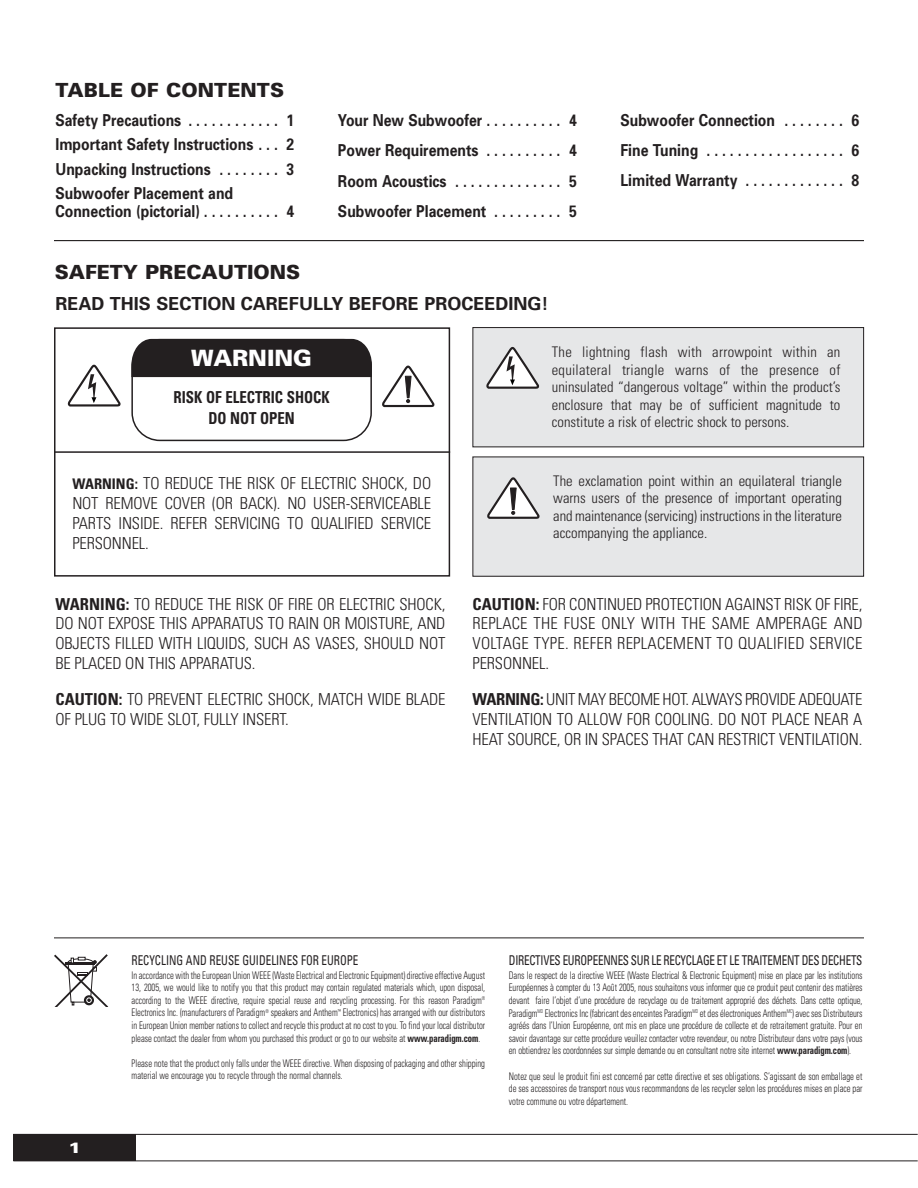
<style>
.page{position:relative;width:918px;height:1188px;background:#fff}
.page>*{position:absolute;margin:0;border:0;box-sizing:border-box;transform-origin:0 0}
.t1{font:900 22.5px "Univers";color:#fff}
.t2{font:900 19.5px "Univers";color:#231f20}
.t3{font:700 18px "Univers";color:#231f20}
.t4{font:300 condensed 16.5px/19.8px "Univers";letter-spacing:-.01em;color:#231f20;text-align:justify}
.t5{font:700 16.5px/24.3px "Univers";color:#231f20;text-align:justify;scale:.85 1}
.t6{font:700 condensed 16.5px/21px "Univers";color:#231f20;text-align:center;scale:.9 1}
.t7{font:900 15px "Univers";color:#fff;scale:1.3 1}
.t8{font:300 condensed 14.7px/17.5px "Univers";color:#231f20;text-align:justify}
.t9{font:condensed 13.5px "Univers";letter-spacing:-.02em;color:#231f20;scale:.82 1}
.t10{font:condensed 13.5px "Univers";color:#231f20;scale:.82 1}
.t11{font:300 condensed 10.5px/12.6px "Univers";color:#231f20;text-align:justify;scale:.82 1}
.s1{font-weight:700;font-size:14.7px}
.s2{font-weight:700}
</style>
<div class="page">
<svg style="left:54px;top:954px;width:54px;height:53px"></svg>
<hr style="left:54px;top:938px;width:810px;height:1px;background:#231f20">
<div style="left:54px;top:327px;width:396px;height:250px;border:2px solid #231f20"></div>
<hr style="left:55px;top:451px;width:395px;height:2px;background:#231f20">
<svg style="left:67px;top:364px;width:54px;height:43px"></svg>
<svg style="left:382px;top:365px;width:53px;height:42px"></svg>
<div style="left:473px;top:328px;width:391px;height:119px;background:#e6e7e8"></div>
<div style="left:472px;top:327px;width:392px;height:120px;border:1px solid #231f20"></div>
<div style="left:473px;top:457px;width:391px;height:119px;background:#e6e7e8"></div>
<div style="left:472px;top:457px;width:392px;height:120px;border:1px solid #231f20"></div>
<svg style="left:487px;top:477px;width:53px;height:42px"></svg>
<svg style="left:486px;top:346px;width:54px;height:43px"></svg>
<div style="left:13px;top:1134px;width:123px;height:27px;background:#231f20"></div>
<hr style="left:13px;top:1134px;width:905px;height:1px;background:#231f20">
<hr style="left:13px;top:1161px;width:905px;height:1px;background:#231f20">
<hr style="left:54px;top:240px;width:810px;height:1px;background:#231f20">
<svg style="left:131px;top:339px;width:241px;height:102px"></svg>
<h2 class="t2" style="left:56px;top:82px;width:230px">TABLE OF CONTENTS</h2>
<h3 class="t5" style="left:56px;top:110px;width:283px">Safety Precautions . . . . . . . . . . . . 1<br>Important Safety Instructions . . . 2<br>Unpacking Instructions . . . . . . . . 3<br>Subwoofer Placement and</h3>
<h3 class="t5" style="left:56px;top:200px;width:283px">Connection (pictorial) . . . . . . . . . . 4</h3>
<h3 class="t5" style="left:338px;top:107px;width:283px;line-height:30.3px">Your New Subwoofer . . . . . . . . . . 4<br>Power Requirements . . . . . . . . . . 4<br>Room Acoustics . . . . . . . . . . . . . . 5<br>Subwoofer Placement . . . . . . . . . 5</h3>
<h3 class="t5" style="left:620px;top:107px;width:283px;line-height:30.2px">Subwoofer Connection . . . . . . . . 6<br>Fine Tuning . . . . . . . . . . . . . . . . . . 6<br>Limited Warranty . . . . . . . . . . . . . 8</h3>
<h2 class="t2" style="left:55px;top:265px;width:247px">SAFETY PRECAUTIONS</h2>
<h3 class="t3" style="left:55px;top:297px;width:494px">READ THIS SECTION CAREFULLY BEFORE PROCEEDING!</h3>
<h1 class="t1" style="left:191px;top:350px;width:122px">WARNING</h1>
<h3 class="t6" style="left:174px;top:389px;width:175px">RISK OF ELECTRIC SHOCK<br>DO NOT OPEN</h3>
<h3 class="t4" style="left:72px;top:475px;width:360px"><span class="s1">WARNING:</span> TO REDUCE THE RISK OF ELECTRIC SHOCK, DO NOT REMOVE COVER (OR BACK). NO USER-SERVICEABLE PARTS INSIDE. REFER SERVICING TO QUALIFIED SERVICE PERSONNEL.</h3>
<h3 class="t4" style="left:55px;top:596px;width:391px"><span class="s2">WARNING:</span> TO REDUCE THE RISK OF FIRE OR ELECTRIC SHOCK, DO NOT EXPOSE THIS APPARATUS TO RAIN OR MOISTURE, AND OBJECTS FILLED WITH LIQUIDS, SUCH AS VASES, SHOULD NOT BE PLACED ON THIS APPARATUS.</h3>
<h3 class="t4" style="left:55px;top:691px;width:391px"><span class="s2">CAUTION:</span> TO PREVENT ELECTRIC SHOCK, MATCH WIDE BLADE<br>OF PLUG TO WIDE SLOT, FULLY INSERT.</h3>
<p class="t8" style="left:552px;top:345px;width:290px">The lightning flash with arrowpoint within an equilateral triangle warns of the presence of uninsulated “dangerous voltage” within the product’s enclosure that may be of sufficient magnitude to constitute a risk of electric shock to persons.</p>
<h3 class="t8" style="left:553px;top:473px;width:290px">The exclamation point within an equilateral triangle warns users of the presence of important operating and maintenance (servicing) instructions in the literature accompanying the appliance.</h3>
<h3 class="t4" style="left:472px;top:596px;width:392px"><span class="s2">CAUTION:</span> FOR CONTINUED PROTECTION AGAINST RISK OF FIRE, REPLACE THE FUSE ONLY WITH THE SAME AMPERAGE AND VOLTAGE TYPE. REFER REPLACEMENT TO QUALIFIED SERVICE PERSONNEL.</h3>
<h3 class="t4" style="left:472px;top:691px;width:391px"><span class="s2">WARNING:</span> UNIT MAY BECOME HOT. ALWAYS PROVIDE ADEQUATE VENTILATION TO ALLOW FOR COOLING. DO NOT PLACE NEAR A HEAT SOURCE, OR IN SPACES THAT CAN RESTRICT VENTILATION.</h3>
<h3 class="t7" style="left:68px;top:1142px;width:12px">1</h3>
<p class="t10" style="left:132px;top:955px;width:278px">RECYCLING AND REUSE GUIDELINES FOR EUROPE</p>
<p class="t11" style="left:132px;top:970px;width:433px">In accordance with the European Union WEEE (Waste Electrical and Electronic Equipment) directive effective August 13, 2005, we would like to notify you that this product may contain regulated materials which, upon disposal, according to the WEEE directive, require special reuse and recycling processing. For this reason Paradigm<sup>® </sup>Electronics Inc. (manufacturers of Paradigm<sup>®</sup> speakers and Anthem<sup>™</sup> Electronics) has arranged with our distributors in European Union member nations to collect and recycle this product at no cost to you. To find your local distributor please contact the dealer from whom you purchased this product or go to our website at <span class="s2">www.paradigm.com</span>.</p>
<p class="t11" style="left:132px;top:1058px;width:433px">Please note that the product only falls under the WEEE directive. When disposing of packaging and other shipping material we encourage you to recycle through the normal channels.</p>
<p class="t9" style="left:509px;top:955px;width:433px">DIRECTIVES EUROPEENNES SUR LE RECYCLAGE ET LE TRAITEMENT DES DECHETS</p>
<p class="t11" style="left:509px;top:970px;width:433px">Dans le respect de la directive WEEE (Waste Electrical &amp; Electronic Equipment) mise en place par les institutions Européennes à compter du 13 Août 2005, nous souhaitons vous informer que ce produit peut contenir des matières devant faire l’objet d’une procédure de recyclage ou de traitement approprié des déchets. Dans cette optique, Paradigm<sup>MD</sup> Electronics Inc (fabricant des enceintes Paradigm<sup>MD</sup> et des électroniques Anthem<sup>MC</sup>) avec ses Distributeurs agréés dans l’Union Européenne, ont mis en place une procédure de collecte et de retraitement gratuite. Pour en savoir davantage sur cette procédure veuillez contacter votre revendeur, ou notre Distributeur dans votre pays (vous en obtiendrez les coordonnées sur simple demande ou en consultant notre site internet <span class="s2">www.paradigm.com</span>).</p>
<p class="t11" style="left:509px;top:1071px;width:433px">Notez que seul le produit fini est concerné par cette directive et ses obligations. S’agissant de son emballage et de ses accessoires de transport nous vous recommandons de les recycler selon les procédures mises en place par votre commune ou votre département.</p>
</div>
